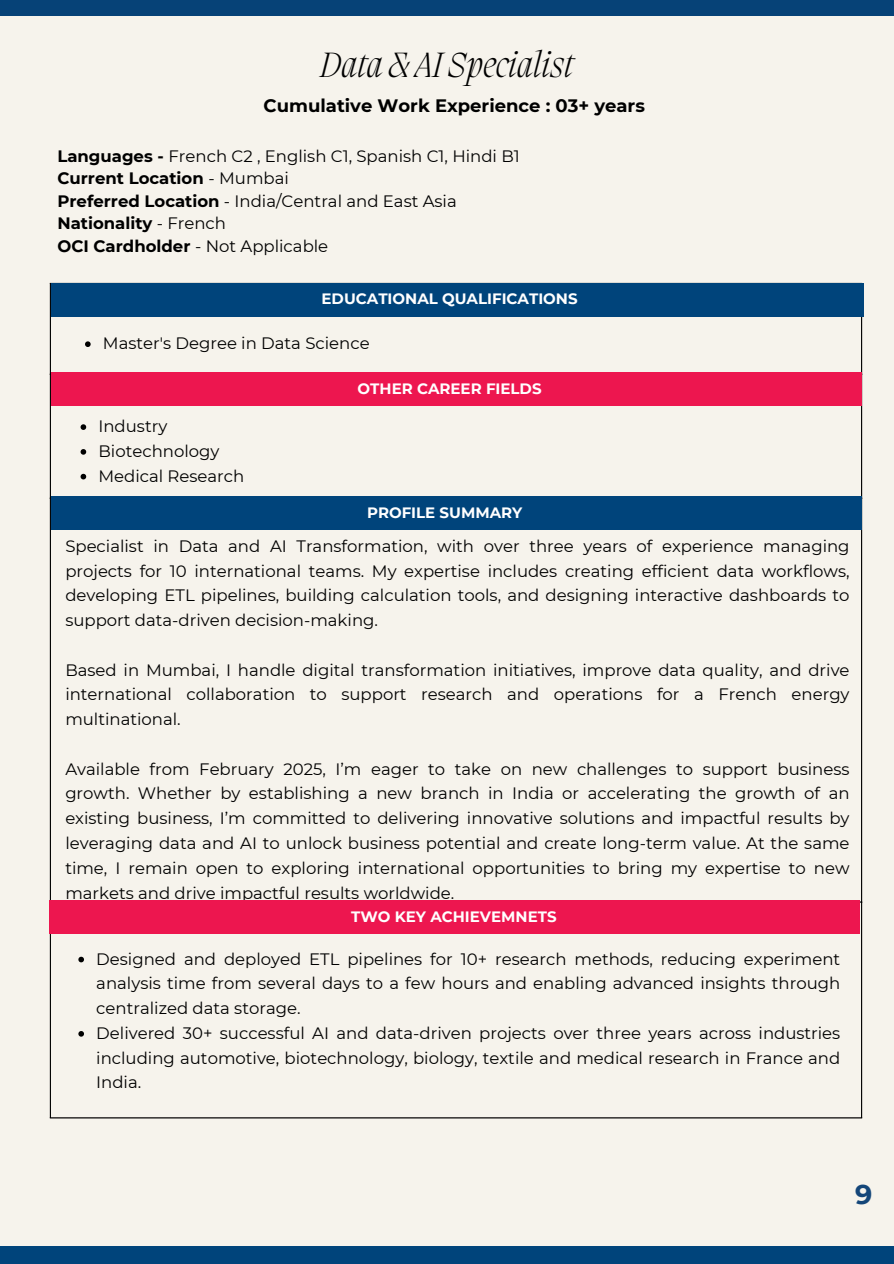
<style>
.page{position:relative;width:894px;height:1264px;background:#fff}
.page>*{position:absolute;margin:0;border:0;box-sizing:border-box;transform-origin:0 0}
.t1{font:italic 200 36px "Migra";color:#000}
.t2{font:700 27px "Montserrat";color:#144679}
.t3{font:700 18px "Montserrat";color:#000}
.t4{font:16.5px/24.8px "Montserrat";color:#000;text-align:justify}
.t5{font:700 15px "Montserrat";color:#fff}
.s1{font-weight:700}
</style>
<div class="page">
<div style="left:0;top:0;width:893px;height:1263px;background:#f6f3ec"></div>
<hr style="left:50px;top:284px;width:1px;height:833px;background:#000">
<hr style="left:860px;top:284px;width:1px;height:833px;background:#000">
<hr style="left:50px;top:283px;width:811px;height:1px;background:#000">
<hr style="left:50px;top:901px;width:811px;height:1px;background:#000">
<hr style="left:50px;top:1117px;width:811px;height:1px;background:#000">
<div style="left:0;top:0;width:893px;height:15px;background:#064277"></div>
<div style="left:0;top:1246px;width:893px;height:17px;background:#00447b"></div>
<div style="left:51px;top:283px;width:812px;height:34px;background:#00447b"></div>
<svg style="left:85px;top:341px;width:6px;height:6px"></svg>
<svg style="left:81px;top:424px;width:5px;height:6px"></svg>
<svg style="left:81px;top:449px;width:5px;height:5px"></svg>
<svg style="left:81px;top:474px;width:5px;height:5px"></svg>
<svg style="left:78px;top:956px;width:6px;height:6px"></svg>
<svg style="left:78px;top:1031px;width:6px;height:5px"></svg>
<div style="left:51px;top:372px;width:810px;height:34px;background:#ed164f"></div>
<div style="left:51px;top:496px;width:810px;height:34px;background:#00447b"></div>
<div style="left:49px;top:900px;width:810px;height:34px;background:#ed164f"></div>
<h1 class="t1" style="left:320px;top:48px;width:255px">Data&amp;AI Specialist</h1>
<h2 class="t3" style="left:263px;top:95px;width:382px">Cumulative Work Experience : 03+ years</h2>
<p class="t4" style="left:57px;top:145px;width:463px;line-height:22.5px;text-align:left"><span class="s1">Languages -</span> French C2 , English C1, Spanish C1, Hindi B1<br><span class="s1">Current Location</span> - Mumbai<br><span class="s1">Preferred Location</span> - India/Central and East Asia <span class="s1">Nationality</span> - French<br><span class="s1">OCI Cardholder</span> - Not Applicable</p>
<h3 class="t5" style="left:321px;top:290px;width:257px">EDUCATIONAL QUALIFICATIONS</h3>
<p class="t4" style="left:103px;top:331px;width:268px">Master's Degree in Data Science</p>
<p class="t4" style="left:98px;top:414px;width:70px">Industry</p>
<p class="t4" style="left:98px;top:438px;width:122px">Biotechnology</p>
<p class="t4" style="left:98px;top:463px;width:147px">Medical Research</p>
<p class="t5" style="left:357px;top:379px;width:185px">OTHER CAREER FIELDS</p>
<p class="t5" style="left:367px;top:503px;width:157px">PROFILE SUMMARY</p>
<p class="t4" style="left:65px;top:533px;width:785px">Specialist in Data and AI Transformation, with over three years of experience managing projects for 10 international teams. My expertise includes creating efficient data workflows, developing ETL pipelines, building calculation tools, and designing interactive dashboards to support data-driven decision-making.</p>
<p class="t4" style="left:65px;top:657px;width:785px">Based in Mumbai, I handle digital transformation initiatives, improve data quality, and drive international collaboration to support research and operations for a French energy multinational.</p>
<h3 class="t4" style="left:65px;top:756px;width:785px">Available from February 2025, I’m eager to take on new challenges to support business growth. Whether by establishing a new branch in India or accelerating the growth of an existing business, I’m committed to delivering innovative solutions and impactful results by leveraging data and AI to unlock business potential and create long-term value. At the same time, I remain open to exploring international opportunities to bring my expertise to new markets and drive impactful results worldwide.</h3>
<p class="t5" style="left:351px;top:907px;width:207px">TWO KEY ACHIEVEMNETS</p>
<h3 class="t4" style="left:96px;top:946px;width:745px">Designed and deployed ETL pipelines for 10+ research methods, reducing experiment analysis time from several days to a few hours and enabling advanced insights through centralized data storage.</h3>
<h3 class="t4" style="left:96px;top:1020px;width:745px">Delivered 30+ successful AI and data-driven projects over three years across industries including automotive, biotechnology, biology, textile and medical research in France and India.</h3>
<p class="t2" style="left:854px;top:1177px;width:19px">9</p>
</div>
